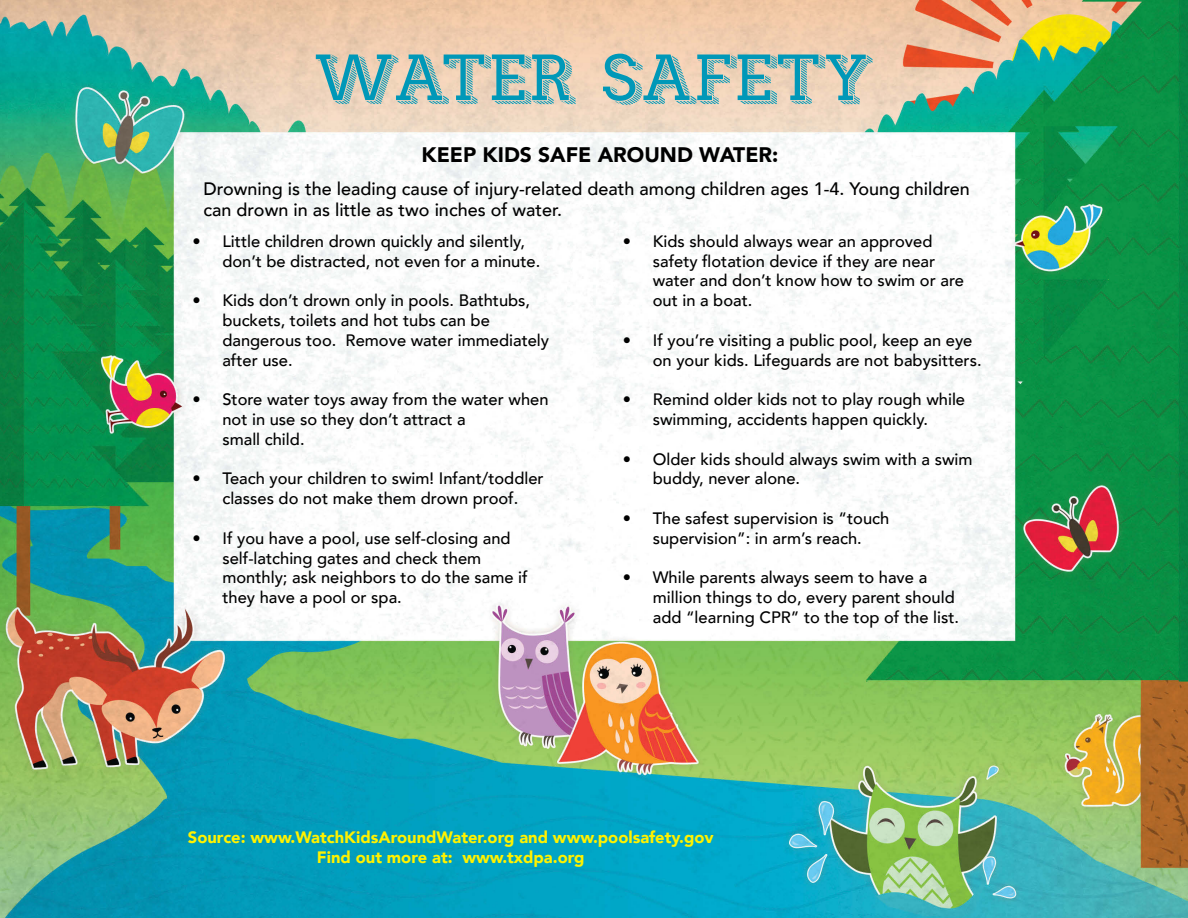
<style>
.page{position:relative;width:1188px;height:918px;background:#fff}
.page>*{position:absolute;margin:0;border:0;box-sizing:border-box;transform-origin:0 0}
.t1{font:88.5px "Airbag Free";color:#0098b8}
.t2{font:900 21px "Avenir";color:#000}
.t3{font:500 18px/21.6px "Avenir";color:#000}
.t4{font:500 16.5px/19.8px "Avenir";color:#000}
.t5{font:900 16.5px/19.8px "Avenir";color:#fff200;text-align:center}
</style>
<div class="page">
<img style="left:0;top:0;width:1188px;height:918px">
<h1 class="t1" style="left:315px;top:42px;width:559px">WATER SAFETY</h1>
<p class="t2" style="left:422px;top:136px;width:358px">KEEP KIDS SAFE AROUND WATER:</p>
<p class="t3" style="left:204px;top:177px;width:768px">Drowning is the leading cause of injury-related death among children ages 1-4. Young children can drown in as little as two inches of water.</p>
<p class="t4" style="left:222px;top:230px;width:319px;text-indent:-30px">• Little children drown quickly and silently, don’t be distracted, not even for a minute.</p>
<p class="t4" style="left:222px;top:290px;width:328px;text-indent:-30px">• Kids don’t drown only in pools. Bathtubs, buckets, toilets and hot tubs can be dangerous too. Remove water immediately after use.</p>
<p class="t4" style="left:222px;top:389px;width:328px;text-indent:-30px">• Store water toys away from the water when not in use so they don’t attract a<br>small child.</p>
<p class="t4" style="left:192px;top:468px;width:353px;text-align:center">• Teach your children to swim! Infant/toddler classes do not make them drown proof.</p>
<p class="t4" style="left:222px;top:527px;width:307px;text-indent:-30px">• If you have a pool, use self-closing and self-latching gates and check them monthly; ask neighbors to do the same if they have a pool or spa.</p>
<p class="t4" style="left:653px;top:230px;width:313px;text-indent:-30px">• Kids should always wear an approved safety flotation device if they are near water and don’t know how to swim or are out in a boat.</p>
<p class="t4" style="left:653px;top:329px;width:330px;text-indent:-30px">• If you’re visiting a public pool, keep an eye on your kids. Lifeguards are not babysitters.</p>
<p class="t4" style="left:623px;top:389px;width:344px;text-align:center">• Remind older kids not to play rough while swimming, accidents happen quickly.</p>
<p class="t4" style="left:653px;top:448px;width:321px;text-indent:-30px">• Older kids should always swim with a swim buddy, never alone.</p>
<p class="t4" style="left:623px;top:507px;width:268px;text-align:center">• The safest supervision is “touch supervision”: in arm’s reach.</p>
<p class="t4" style="left:653px;top:567px;width:308px;text-indent:-30px">• While parents always seem to have a million things to do, every parent should add “learning CPR” to the top of the list.</p>
<p class="t5" style="left:188px;top:827px;width:527px">Source: www.WatchKidsAroundWater.org and www.poolsafety.gov<br>Find out more at: www.txdpa.org</p>
</div>
